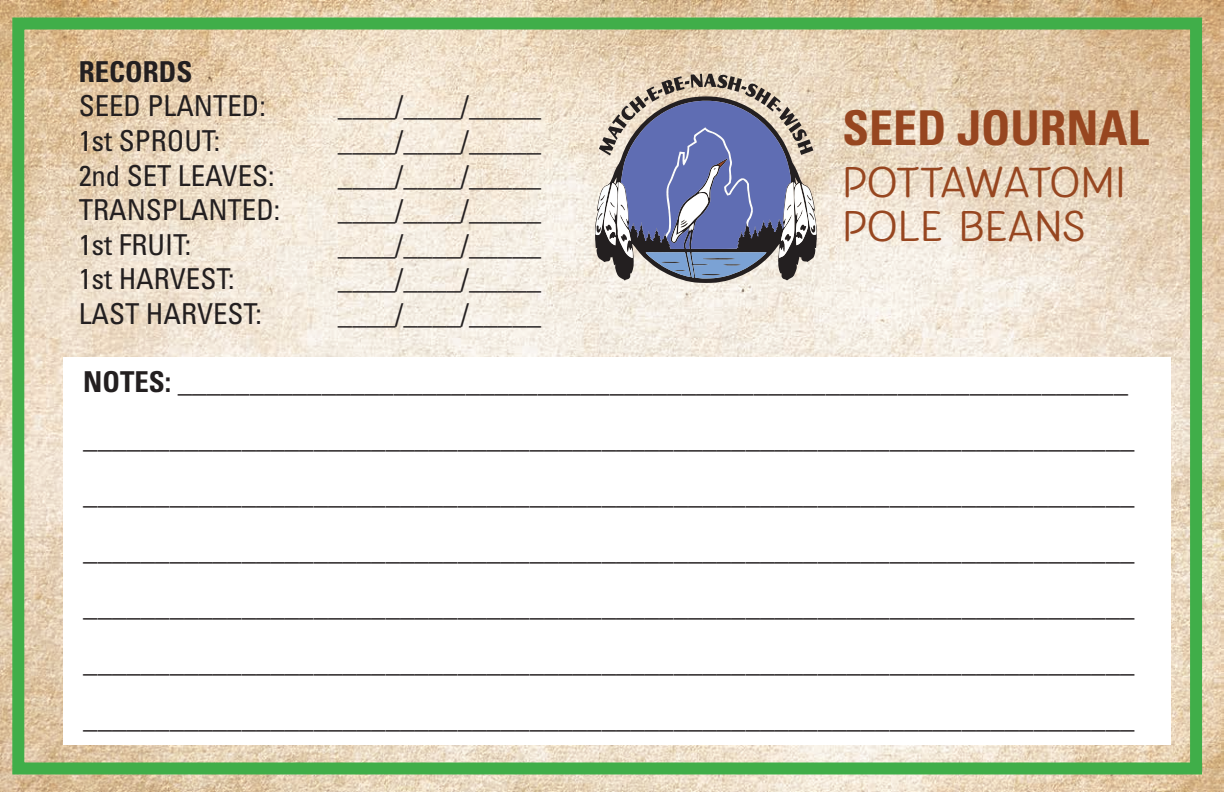
<style>
.page{position:relative;width:1224px;height:792px;background:#fff}
.page>*{position:absolute;margin:0;border:0;box-sizing:border-box;transform-origin:0 0}
.t1{font:700 condensed 48px "Univers LT Std";color:#974620}
.t2{font:700 40px/44px "Fairwater Sans";color:#974620}
.t3{font:700 condensed 28.8px/56px "Univers LT Std";color:#231f20}
.t4{font:condensed 28.8px "Univers LT Std";color:#231f20}
</style>
<div class="page">
<img style="left:0;top:0;width:1224px;height:792px">
<div style="left:12px;top:18px;width:1190px;height:756px;border:12px solid #40ae49"></div>
<svg style="left:595px;top:96px;width:222px;height:187px"></svg>
<svg style="left:596px;top:74px;width:220px;height:205px;background:#8a8ca5"></svg>
<div style="left:63px;top:357px;width:1108px;height:388px;background:#fff"></div>
<p class="t3" style="left:79px;top:44px;width:115px">RECORDS</p>
<p class="t4" style="left:79px;top:88px;width:189px">SEED PLANTED:</p>
<p class="t4" style="left:338px;top:88px;width:205px">____/____/_____</p>
<p class="t4" style="left:79px;top:123px;width:143px">1st SPROUT:</p>
<p class="t4" style="left:338px;top:123px;width:205px">____/____/_____</p>
<p class="t4" style="left:79px;top:157px;width:197px">2nd SET LEAVES:</p>
<p class="t4" style="left:338px;top:157px;width:205px">____/____/_____</p>
<p class="t4" style="left:79px;top:192px;width:203px">TRANSPLANTED:</p>
<p class="t4" style="left:338px;top:192px;width:205px">____/____/_____</p>
<p class="t4" style="left:79px;top:226px;width:114px">1st FRUIT:</p>
<p class="t4" style="left:338px;top:226px;width:205px">____/____/_____</p>
<p class="t4" style="left:79px;top:261px;width:157px">1st HARVEST:</p>
<p class="t4" style="left:338px;top:261px;width:205px">____/____/_____</p>
<p class="t4" style="left:79px;top:295px;width:185px">LAST HARVEST:</p>
<p class="t4" style="left:338px;top:295px;width:205px">____/____/_____</p>
<h1 class="t1" style="left:843px;top:98px;width:308px">SEED JOURNAL</h1>
<h2 class="t2" style="left:843px;top:160px;width:285px">POTTAWATOMI<br>POLE BEANS</h2>
<p class="t3" style="left:83px;top:354px;width:1053px">NOTES: __________________________________________________________________ _________________________________________________________________________ _________________________________________________________________________ _________________________________________________________________________ _________________________________________________________________________ _________________________________________________________________________ _________________________________________________________________________</p>
</div>
